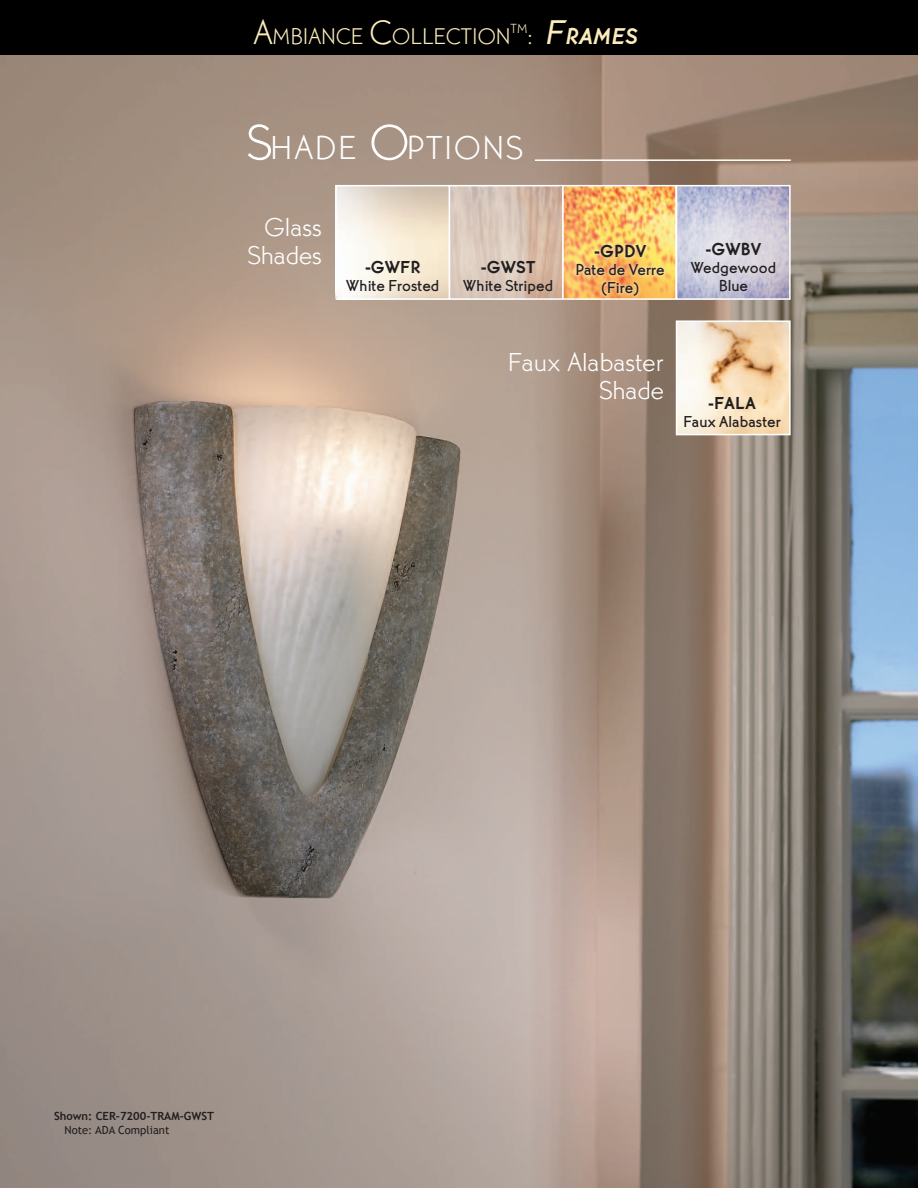
<style>
.page{position:relative;width:918px;height:1188px;background:#fff}
.page>*{position:absolute;margin:0;border:0;box-sizing:border-box;transform-origin:0 0}
.t1{font:34.65px "Martin Gothic Lgt";letter-spacing:.05em;color:#fff}
.t2{font:27px/28.5px "Martin Gothic Lgt";color:#fff;text-align:right}
.t3{font:23.55px "Martin Gothic Lgt";color:#fbecbb}
.t4{font:italic 700 23.55px "Martin Got URWT";letter-spacing:.025em;color:#fbecbb}
.t5{font:18px "Martin Gothic Bld";color:#231f20}
.t6{font:16.5px/18px "Martin Gothic Mdm";color:#231f20;text-align:center}
.t7{font:13.8px "Martin Gothic Lgt";color:#fbecbb}
.t8{font:700 11.25px "Trebuchet MS";color:#231f20}
.t9{font:11.25px "Trebuchet MS";color:#231f20}
.s1{font-size:35.4px}
.s2{font-family:"Martin Gothic Lgt";font-weight:400;font-style:normal}
.s3{font-family:"Martin Got URWT Med Ita";font-weight:400;font-style:normal;font-size:35.4px}
.s4{font-size:51.9px}
</style>
<div class="page">
<img style="left:0;top:54px;width:918px;height:1134px">
<img style="left:565px;top:188px;width:109px;height:109px">
<div style="left:562px;top:185px;width:115px;height:115px;border:2px solid #fff"></div>
<svg style="left:452px;top:188px;width:109px;height:109px;background:#d7c2b3"></svg>
<div style="left:449px;top:185px;width:115px;height:115px;border:2px solid #fff"></div>
<svg style="left:679px;top:188px;width:109px;height:109px;background:#cac8da"></svg>
<div style="left:676px;top:185px;width:115px;height:115px;border:2px solid #fff"></div>
<div style="left:573px;top:241px;width:95px;height:59px;background:#fbecbb;opacity:.75"></div>
<svg style="left:338px;top:188px;width:109px;height:109px"></svg>
<div style="left:335px;top:185px;width:115px;height:115px;border:2px solid #fff"></div>
<hr style="left:535px;top:159px;width:256px;height:2px;background:#fff">
<img style="left:679px;top:323px;width:109px;height:109px">
<div style="left:676px;top:320px;width:115px;height:115px;border:2px solid #fff"></div>
<div style="left:0;top:0;width:918px;height:54px;background:#000"></div>
<h3 class="t3" style="left:253px;top:20px;width:259px"><span class="s1">A</span>mbiance <span class="s1">C</span>ollection</h3>
<p class="t7" style="left:511px;top:19px;width:10px">tm</p>
<h3 class="t4" style="left:527px;top:22px;width:112px"><span class="s2">:</span> <span class="s3">F</span>RAMES</h3>
<h1 class="t1" style="left:246px;top:125px;width:273px"><span class="s4">S</span>hade <span class="s4">O</span>ptions</h1>
<h2 class="t2" style="left:247px;top:215px;width:76px">Glass<br>Shades</h2>
<p class="t5" style="left:365px;top:255px;width:57px">-GWFR</p>
<p class="t6" style="left:346px;top:277px;width:95px">White Frosted</p>
<p class="t5" style="left:481px;top:255px;width:56px">-GWST</p>
<p class="t6" style="left:463px;top:278px;width:91px">White Striped</p>
<p class="t5" style="left:594px;top:239px;width:54px">-GPDV</p>
<p class="t6" style="left:576px;top:262px;width:90px">Pate de Verre (Fire)</p>
<p class="t5" style="left:706px;top:237px;width:57px">-GWBV</p>
<p class="t6" style="left:691px;top:260px;width:87px">Wedgewood<br>Blue</p>
<h2 class="t2" style="left:508px;top:350px;width:157px">Faux Alabaster<br>Shade</h2>
<p class="t5" style="left:708px;top:391px;width:49px">-FALA</p>
<p class="t6" style="left:683px;top:413px;width:99px">Faux Alabaster</p>
<p class="t8" style="left:54px;top:1109px;width:162px">Shown: CER-7200-TRAM-GWST</p>
<p class="t9" style="left:65px;top:1123px;width:107px">Note: ADA Compliant</p>
</div>
